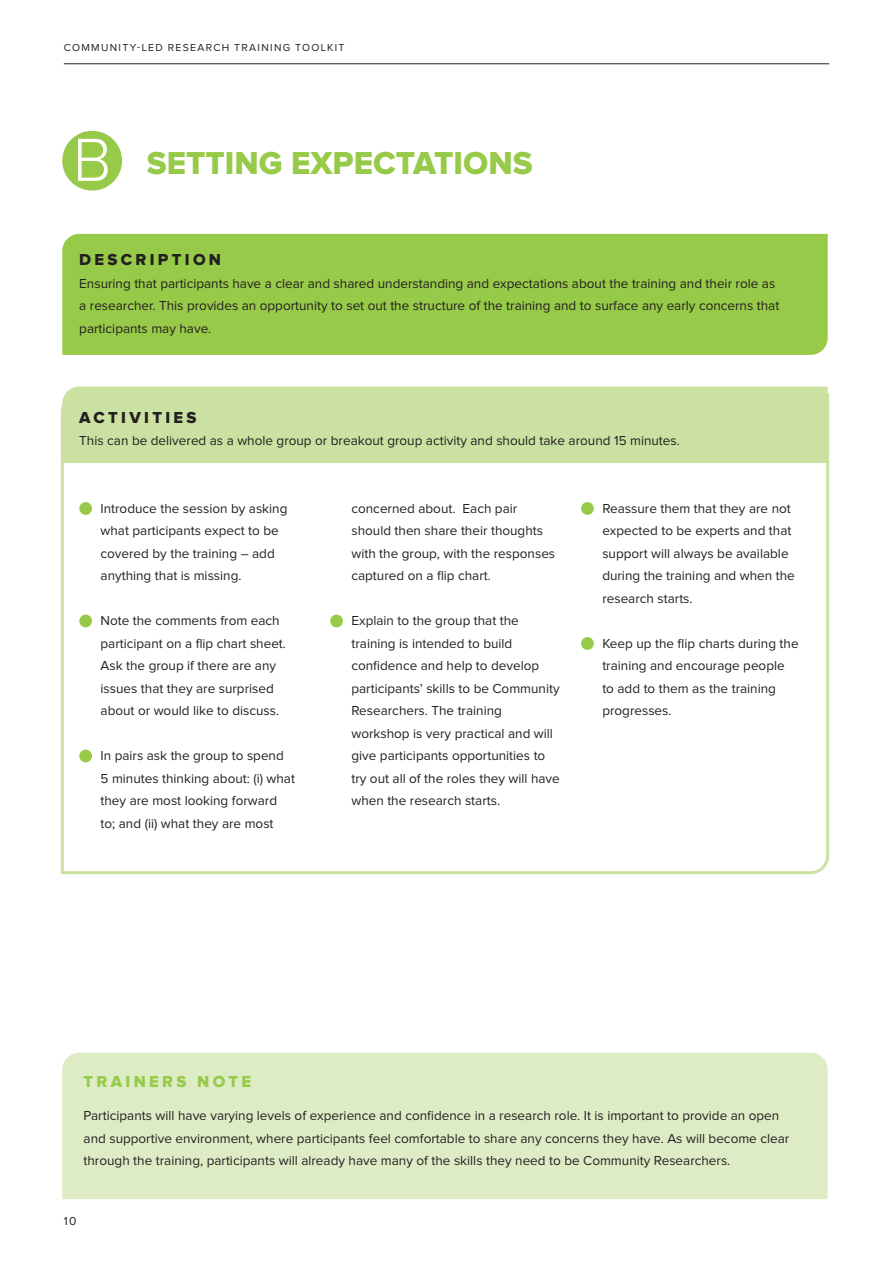
<style>
.page{position:relative;width:893px;height:1263px;background:#fff}
.page>*{position:absolute;margin:0;border:0;box-sizing:border-box;transform-origin:0 0}
.t1{font:300 63px "Proxima Nova";color:#fff}
.t2{font:32.85px "Proxima Nova Extrabld";color:#97ca49}
.t3{font:16.5px "Proxima Nova Extrabld";letter-spacing:.2em;color:#231f20}
.t4{font:16.5px "Proxima Nova Extrabld";letter-spacing:.2em;color:#97ca49}
.List_Paragraph{font:13.5px/22.5px "Proxima Nova";color:#231f20}
.t5{font:12px "Proxima Nova";color:#231f20}
.t6{font:10.5px "Proxima Nova";letter-spacing:.125em;color:#231f20}
</style>
<div class="page">
<hr style="left:64px;top:63px;width:765px;height:1px;background:#231f20">
<div style="left:62px;top:1053px;width:766px;height:146px;background:#ddecc5"></div>
<div style="left:62px;top:131px;width:60px;height:60px;background:#97ca49;border-radius:50%"></div>
<div style="left:62px;top:234px;width:766px;height:121px;background:#97ca49"></div>
<svg style="left:67px;top:386px;width:761px;height:6px;background:#cee3a9"></svg>
<svg style="left:60px;top:392px;width:770px;height:483px"></svg>
<p class="t6" style="left:64px;top:43px;width:282px">COMMUNITY-LED RESEARCH TRAINING TOOLKIT</p>
<p class="t1" style="left:73px;top:124px;width:40px">B</p>
<p class="t2" style="left:147px;top:148px;width:387px">SETTING EXPECTATIONS</p>
<p class="t3" style="left:79px;top:252px;width:143px">DESCRIPTION</p>
<p class="List_Paragraph" style="left:79px;top:272px;width:702px">Ensuring that participants have a clear and shared understanding and expectations about the training and their role as a researcher. This provides an opportunity to set out the structure of the training and to surface any early concerns that participants may have.</p>
<p class="t3" style="left:79px;top:410px;width:119px">ACTIVITIES</p>
<p class="List_Paragraph" style="left:79px;top:430px;width:602px">This can be delivered as a whole group or breakout group activity and should take around 15 minutes.</p>
<p class="List_Paragraph" style="left:101px;top:497px;width:188px">Introduce the session by asking what participants expect to be covered by the training – add anything that is missing.</p>
<p class="List_Paragraph" style="left:101px;top:610px;width:187px">Note the comments from each participant on a flip chart sheet.<br>Ask the group if there are any issues that they are surprised about or would like to discuss.</p>
<p class="List_Paragraph" style="left:101px;top:745px;width:196px">In pairs ask the group to spend<br>5 minutes thinking about: (i) what they are most looking forward to; and (ii) what they are most</p>
<p class="List_Paragraph" style="left:351px;top:497px;width:205px">concerned about. Each pair should then share their thoughts with the group, with the responses captured on a flip chart.</p>
<p class="List_Paragraph" style="left:351px;top:610px;width:210px">Explain to the group that the training is intended to build confidence and help to develop participants’ skills to be Community<br>Researchers. The training workshop is very practical and will give participants opportunities to try out all of the roles they will have when the research starts.</p>
<p class="List_Paragraph" style="left:602px;top:497px;width:194px">Reassure them that they are not expected to be experts and that support will always be available during the training and when the research starts.</p>
<p class="List_Paragraph" style="left:602px;top:632px;width:198px">Keep up the flip charts during the training and encourage people to add to them as the training progresses.</p>
<p class="t4" style="left:84px;top:1074px;width:169px">TRAINERS NOTE</p>
<p class="List_Paragraph" style="left:84px;top:1105px;width:707px">Participants will have varying levels of experience and confidence in a research role. It is important to provide an open and supportive environment, where participants feel comfortable to share any concerns they have. As will become clear through the training, participants will already have many of the skills they need to be Community Researchers.</p>
<p class="t5" style="left:64px;top:1215px;width:14px">10</p>
</div>
